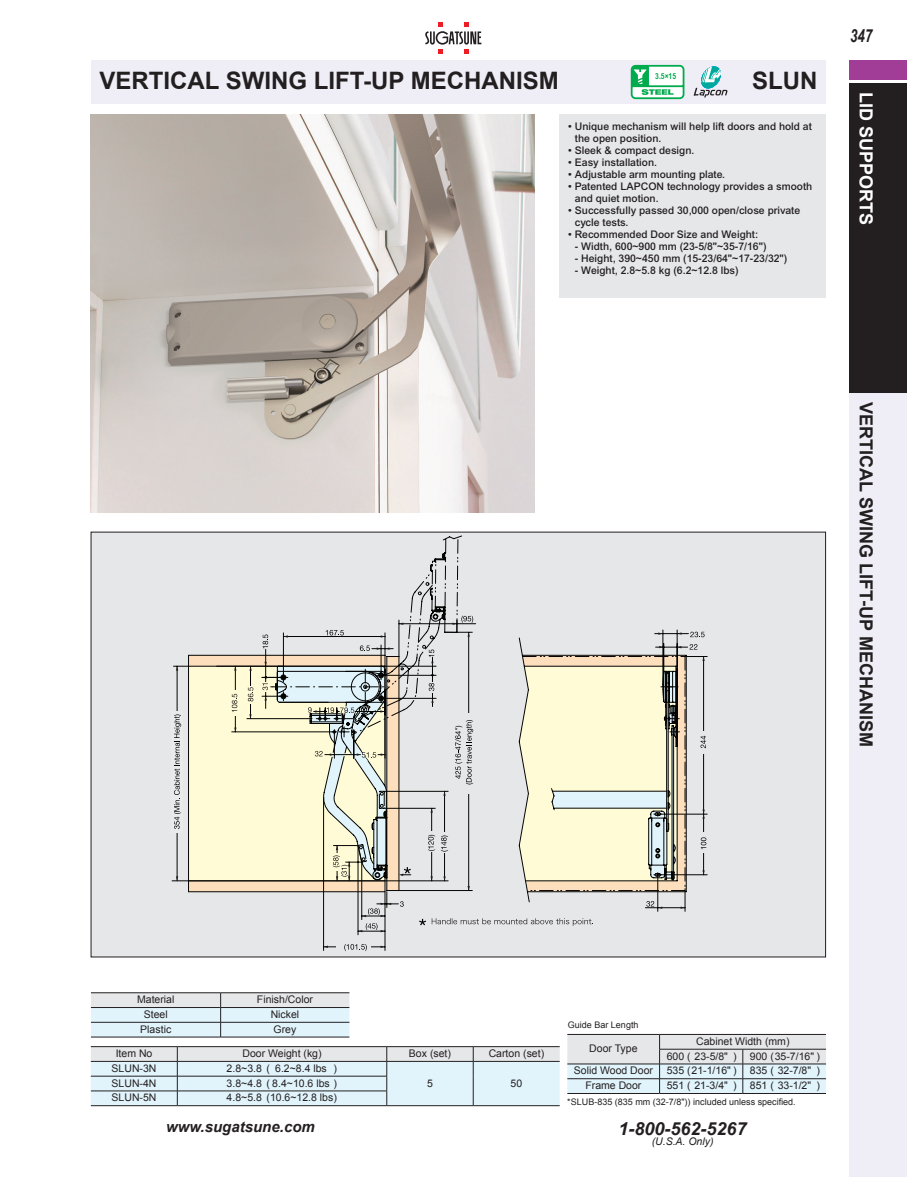
<style>
.page{position:relative;width:907px;height:1177px;background:#fff}
.page>*{position:absolute;margin:0;border:0;box-sizing:border-box;transform-origin:0 0}
.t1{font:700 24px "Arial";color:#231f20}
.t2{font:700 18px "Arial";color:#231f20}
.t3{font:italic 700 18px "Arial";color:#231f20}
.t4{font:700 18px "Arial";color:#fff}
.t5{font:italic 700 18px "Arial Narrow";color:#231f20;scale:.9 1}
.t6{font:italic 700 15px "Arial";color:#231f20}
.t7{font:500 10.5px/12px "Arial MT Std";color:#231f20}
.t8{font:10.5px/14.7px "Arial";color:#231f20}
.t9{font:italic 10.5px "Arial";color:#231f20}
.t10{font:9px "Arial";color:#231f20}
.t11{font:700 8.25px "Arial Narrow";color:#00ab4d}
</style>
<div class="page">
<div style="left:91px;top:60px;width:734px;height:44px;background:#efeef6"></div>
<div style="left:848px;top:60px;width:58px;height:20px;background:#a13d96"></div>
<div style="left:848px;top:83px;width:58px;height:311px;background:#231f20"></div>
<div style="left:848px;top:394px;width:58px;height:782px;background:#efeef6"></div>
<svg style="left:425px;top:22px;width:56px;height:32px"></svg>
<img style="left:91px;top:114px;width:443px;height:398px">
<div style="left:91px;top:532px;width:734px;height:424px;background:#e6e7e9"></div>
<hr style="left:361px;top:862px;width:1px;height:57px;background:#040503">
<hr style="left:357px;top:845px;width:1px;height:89px;background:#040503">
<hr style="left:323px;top:946px;width:62px;height:1px;background:#040503">
<hr style="left:323px;top:797px;width:1px;height:153px;background:#040503">
<hr style="left:384px;top:891px;width:1px;height:59px;background:#040503">
<svg style="left:173px;top:629px;width:534px;height:282px"></svg>
<svg style="left:173px;top:672px;width:89px;height:208px;background:#f7f3d4"></svg>
<svg style="left:351px;top:535px;width:334px;height:355px"></svg>
<svg style="left:519px;top:655px;width:166px;height:236px;background:#e7e3c5"></svg>
<svg style="left:230px;top:690px;width:10px;height:25px"></svg>
<svg style="left:247px;top:686px;width:6px;height:17px"></svg>
<div style="left:171px;top:711px;width:11px;height:121px;background:#e9eaeb"></div>
<svg style="left:248px;top:687px;width:5px;height:14px"></svg>
<svg style="left:232px;top:693px;width:5px;height:19px"></svg>
<svg style="left:262px;top:634px;width:6px;height:14px"></svg>
<div style="left:460px;top:615px;width:58px;height:7px;background:#e6e7e9"></div>
<svg style="left:690px;top:631px;width:14px;height:6px"></svg>
<svg style="left:689px;top:644px;width:8px;height:5px"></svg>
<svg style="left:428px;top:682px;width:7px;height:10px"></svg>
<svg style="left:428px;top:683px;width:6px;height:8px"></svg>
<svg style="left:360px;top:645px;width:10px;height:6px"></svg>
<svg style="left:325px;top:630px;width:19px;height:5px"></svg>
<div style="left:427px;top:831px;width:7px;height:20px;background:#e6e7e9"></div>
<svg style="left:428px;top:834px;width:7px;height:16px"></svg>
<div style="left:440px;top:832px;width:7px;height:20px;background:#e6e7e9"></div>
<svg style="left:441px;top:835px;width:7px;height:16px"></svg>
<div style="left:700px;top:832px;width:7px;height:20px;background:#e6e7e9"></div>
<svg style="left:700px;top:837px;width:6px;height:12px"></svg>
<div style="left:464px;top:713px;width:7px;height:81px;background:#e6e7e9"></div>
<svg style="left:455px;top:720px;width:18px;height:64px"></svg>
<svg style="left:700px;top:730px;width:7px;height:23px"></svg>
<svg style="left:700px;top:735px;width:5px;height:13px"></svg>
<div style="left:337px;top:943px;width:34px;height:7px;background:#e6e7e9"></div>
<svg style="left:344px;top:944px;width:23px;height:7px"></svg>
<svg style="left:419px;top:918px;width:174px;height:7px"></svg>
<svg style="left:174px;top:714px;width:7px;height:115px"></svg>
<svg style="left:399px;top:622px;width:4px;height:3px"></svg>
<svg style="left:376px;top:647px;width:13px;height:2px"></svg>
<svg style="left:399px;top:867px;width:12px;height:8px"></svg>
<svg style="left:702px;top:809px;width:2px;height:9px"></svg>
<svg style="left:249px;top:666px;width:3px;height:4px"></svg>
<svg style="left:428px;top:649px;width:6px;height:17px"></svg>
<svg style="left:452px;top:615px;width:21px;height:10px"></svg>
<svg style="left:262px;top:661px;width:126px;height:219px;background:#dddfc8"></svg>
<svg style="left:358px;top:923px;width:27px;height:9px"></svg>
<svg style="left:361px;top:891px;width:42px;height:26px"></svg>
<svg style="left:646px;top:900px;width:16px;height:8px"></svg>
<hr style="left:91px;top:1105px;width:86px;height:1px;background:#231f20">
<hr style="left:177px;top:1105px;width:209px;height:1px;background:#231f20">
<hr style="left:473px;top:1105px;width:86px;height:1px;background:#231f20">
<svg style="left:91px;top:1046px;width:468px;height:59px;background:#d7e5eb"></svg>
<hr style="left:386px;top:1105px;width:87px;height:1px;background:#231f20">
<hr style="left:567px;top:1093px;width:92px;height:1px;background:#231f20">
<hr style="left:659px;top:1093px;width:83px;height:1px;background:#231f20">
<hr style="left:742px;top:1093px;width:83px;height:1px;background:#231f20">
<svg style="left:567px;top:1034px;width:258px;height:59px;background:#d8e1e6"></svg>
<hr style="left:742px;top:1034px;width:83px;height:1px;background:#231f20">
<hr style="left:659px;top:1048px;width:83px;height:1px;background:#231f20">
<hr style="left:742px;top:1048px;width:83px;height:1px;background:#231f20">
<hr style="left:91px;top:1036px;width:129px;height:1px;background:#231f20">
<hr style="left:220px;top:1036px;width:129px;height:1px;background:#231f20">
<svg style="left:91px;top:992px;width:258px;height:44px;background:#d5e1e6"></svg>
<div style="left:559px;top:114px;width:266px;height:183px;background:#e6e7e9"></div>
<svg style="left:693px;top:66px;width:34px;height:31px"></svg>
<svg style="left:630px;top:65px;width:54px;height:34px;background:#9cdeba"></svg>
<h1 class="t1" style="left:99px;top:65px;width:461px">VERTICAL SWING LIFT-UP MECHANISM</h1>
<h1 class="t1" style="left:751px;top:65px;width:67px">SLUN</h1>
<p class="t7" style="left:574px;top:120px;width:238px;text-indent:-7px">• Unique mechanism will help lift doors and hold at the open position.</p>
<p class="t7" style="left:568px;top:144px;width:128px">• Sleek &amp; compact design.</p>
<p class="t7" style="left:568px;top:156px;width:90px">• Easy installation.</p>
<p class="t7" style="left:568px;top:168px;width:158px">• Adjustable arm mounting plate.</p>
<p class="t7" style="left:574px;top:180px;width:239px;text-indent:-7px">• Patented LAPCON technology provides a smooth and quiet motion.</p>
<p class="t7" style="left:574px;top:204px;width:227px;text-indent:-7px">• Successfully passed 30,000 open/close private cycle tests.</p>
<p class="t7" style="left:568px;top:228px;width:191px">• Recommended Door Size and Weight:</p>
<p class="t7" style="left:574px;top:240px;width:193px">- Width, 600~900 mm (23-5/8"~35-7/16")</p>
<p class="t7" style="left:574px;top:252px;width:214px">- Height, 390~450 mm (15-23/64"~17-23/32")</p>
<p class="t7" style="left:574px;top:264px;width:165px">- Weight, 2.8~5.8 kg (6.2~12.8 lbs)</p>
<p class="t11" style="left:655px;top:70px;width:22px">3.5×15</p>
<h2 class="t5" style="left:850px;top:22px;width:26px">347</h2>
<h2 class="t4" style="left:877px;top:92px;width:135px;rotate:90deg">LID SUPPORTS</h2>
<h2 class="t2" style="left:877px;top:402px;width:346px;rotate:90deg">VERTICAL SWING LIFT-UP MECHANISM</h2>
<p class="t8" style="left:137px;top:992px;width:39px">Material</p>
<p class="t8" style="left:257px;top:992px;width:58px">Finish/Color</p>
<p class="t8" style="left:144px;top:1006px;width:25px">Steel</p>
<p class="t8" style="left:271px;top:1006px;width:30px">Nickel</p>
<p class="t8" style="left:140px;top:1021px;width:32px">Plastic</p>
<p class="t8" style="left:273px;top:1021px;width:24px">Grey</p>
<p class="t8" style="left:116px;top:1046px;width:38px">Item No</p>
<p class="t8" style="left:242px;top:1046px;width:81px">Door Weight (kg)</p>
<p class="t8" style="left:409px;top:1046px;width:44px">Box (set)</p>
<p class="t8" style="left:488px;top:1046px;width:57px">Carton (set)</p>
<p class="t8" style="left:112px;top:1060px;width:46px">SLUN-3N</p>
<p class="t8" style="left:226px;top:1060px;width:112px">2.8~3.8 ( 6.2~8.4 lbs )</p>
<p class="t8" style="left:112px;top:1075px;width:46px">SLUN-4N</p>
<p class="t8" style="left:226px;top:1075px;width:112px">3.8~4.8 ( 8.4~10.6 lbs )</p>
<p class="t8" style="left:427px;top:1075px;width:7px">5</p>
<p class="t8" style="left:510px;top:1075px;width:13px">50</p>
<p class="t8" style="left:112px;top:1090px;width:46px">SLUN-5N</p>
<p class="t8" style="left:226px;top:1090px;width:112px">4.8~5.8 (10.6~12.8 lbs)</p>
<h3 class="t6" style="left:166px;top:1116px;width:150px">www.sugatsune.com</h3>
<p class="t10" style="left:567px;top:1018px;width:72px">Guide Bar Length</p>
<p class="t8" style="left:589px;top:1041px;width:50px">Door Type</p>
<p class="t8" style="left:666px;top:1033px;width:124px;text-indent:29px">Cabinet Width (mm)<br>600 ( 23-5/8" )</p>
<p class="t8" style="left:749px;top:1048px;width:72px">900 (35-7/16" )</p>
<p class="t8" style="left:573px;top:1063px;width:81px">Solid Wood Door</p>
<p class="t8" style="left:666px;top:1063px;width:72px">535 (21-1/16" )</p>
<p class="t8" style="left:749px;top:1063px;width:72px">835 ( 32-7/8" )</p>
<p class="t8" style="left:585px;top:1078px;width:58px">Frame Door</p>
<p class="t8" style="left:666px;top:1078px;width:72px">551 ( 21-3/4" )</p>
<p class="t8" style="left:749px;top:1078px;width:72px">851 ( 33-1/2" )</p>
<p class="t10" style="left:567px;top:1096px;width:230px">*SLUB-835 (835 mm (32-7/8")) included unless specified.</p>
<h2 class="t3" style="left:618px;top:1117px;width:130px">1-800-562-5267</h2>
<p class="t9" style="left:651px;top:1134px;width:63px">(U.S.A. Only)</p>
</div>
